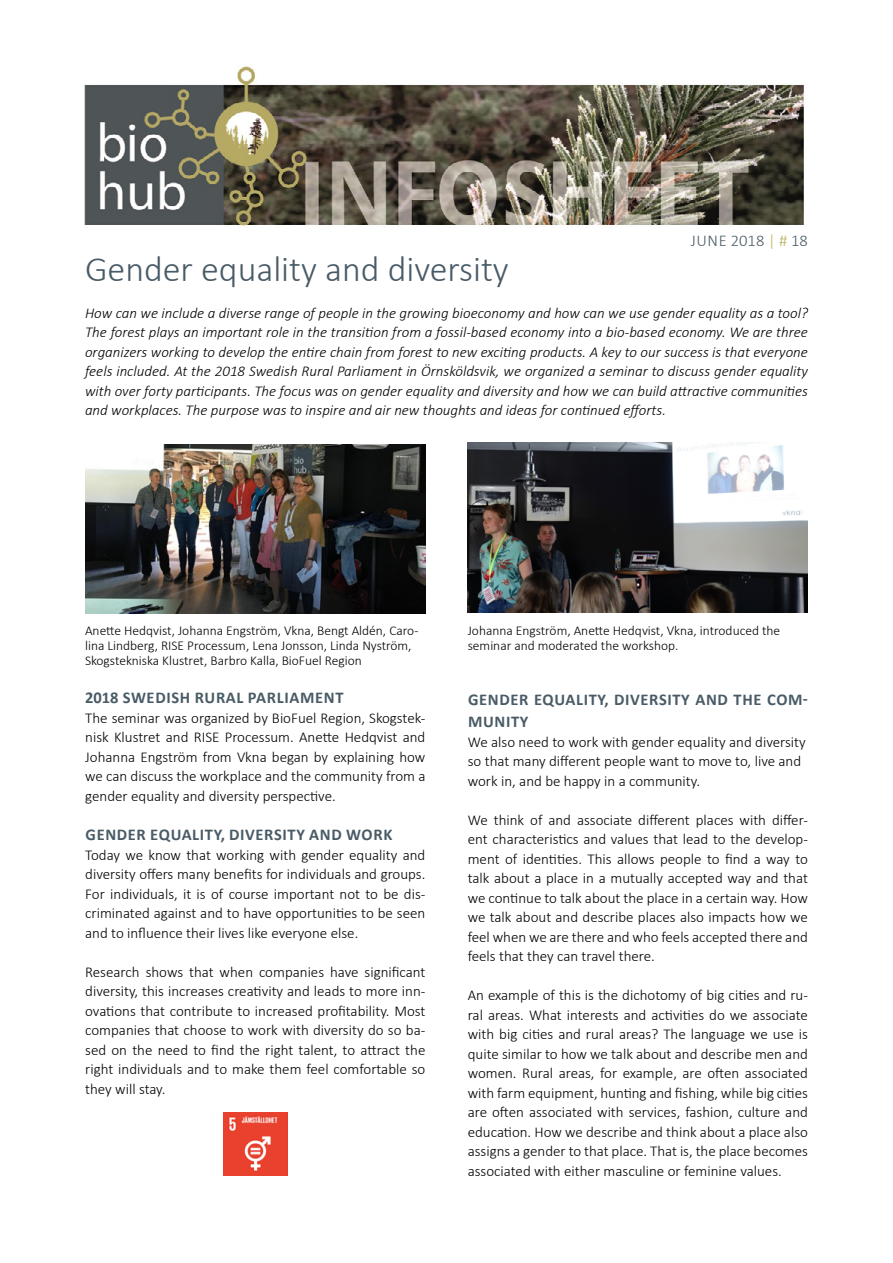
<style>
.page{position:relative;width:893px;height:1263px;background:#fff}
.page>*{position:absolute;margin:0;border:0;box-sizing:border-box;transform-origin:0 0}
.t1{font:300 36px "Calibri";color:#495b66}
.t2{font:700 16.5px/22.5px "Calibri";letter-spacing:.04em;color:#495b66}
.t3{font:300 16.5px "Calibri";color:#495b66}
.t4{font:300 15px/19.5px "Calibri";color:#000;text-align:justify}
.t5{font:italic 300 15px/19.5px "Calibri";color:#000;text-align:justify}
.t6{font:300 13.5px/15px "Calibri";color:#000}
.s1{color:#c0b461}
</style>
<div class="page">
<img style="left:84px;top:66px;width:720px;height:160px">
<img style="left:85px;top:444px;width:340px;height:169px">
<img style="left:468px;top:442px;width:340px;height:170px">
<img style="left:223px;top:1112px;width:64px;height:64px">
<p class="t3" style="left:691px;top:230px;width:119px">JUNE 2018 <span class="s1">| #</span> 18</p>
<h1 class="t1" style="left:85px;top:247px;width:425px">Gender equality and diversity</h1>
<p class="t5" style="left:85px;top:303px;width:724px">How can we include a diverse range of people in the growing bioeconomy and how can we use gender equality as a tool?<br>The forest plays an important role in the transition from a fossil-based economy into a bio-based economy. We are three organizers working to develop the entire chain from forest to new exciting products. A key to our success is that everyone feels included. At the 2018 Swedish Rural Parliament in Örnsköldsvik, we organized a seminar to discuss gender equality with over forty participants. The focus was on gender equality and diversity and how we can build attractive communities and workplaces. The purpose was to inspire and air new thoughts and ideas for continued efforts.</p>
<p class="t6" style="left:85px;top:622px;width:335px">Anette Hedqvist, Johanna Engström, Vkna, Bengt Aldén, Caro&shy;lina Lindberg, RISE Processum, Lena Jonsson, Linda Nyström,<br>Skogstekniska Klustret, Barbro Kalla, BioFuel Region</p>
<p class="t2" style="left:85px;top:686px;width:260px">2018 SWEDISH RURAL PARLIAMENT</p>
<p class="t4" style="left:85px;top:708px;width:342px">The seminar was organized by BioFuel Region, Skogstek&shy;nisk Klustret and RISE Processum. Anette Hedqvist and Johanna Engström from Vkna began by explaining how we can discuss the workplace and the community from a gender equality and diversity perspective.</p>
<p class="t2" style="left:86px;top:823px;width:308px">GENDER EQUALITY, DIVERSITY AND WORK</p>
<p class="t4" style="left:85px;top:845px;width:342px">Today we know that working with gender equality and diversity offers many benefits for individuals and groups.<br>For individuals, it is of course important not to be dis&shy;criminated against and to have opportunities to be seen and to influence their lives like everyone else.</p>
<p class="t4" style="left:85px;top:962px;width:342px">Research shows that when companies have significant diversity, this increases creativity and leads to more inn&shy;ovations that contribute to increased profitability. Most companies that choose to work with diversity do so ba&shy;sed on the need to find the right talent, to attract the right individuals and to make them feel comfortable so they will stay.</p>
<p class="t6" style="left:468px;top:622px;width:314px">Johanna Engström, Anette Hedqvist, Vkna, introduced the seminar and moderated the workshop.</p>
<p class="t2" style="left:468px;top:688px;width:341px">GENDER EQUALITY, DIVERSITY AND THE COM-<br>MUNITY</p>
<p class="t4" style="left:468px;top:732px;width:339px;text-align:left">We also need to work with gender equality and diversity so that many different people want to move to, live and work in, and be happy in a community.</p>
<p class="t4" style="left:468px;top:810px;width:342px">We think of and associate different places with differ&shy;ent characteristics and values that lead to the develop&shy;ment of identities. This allows people to find a way to talk about a place in a mutually accepted way and that we continue to talk about the place in a certain way. How we talk about and describe places also impacts how we feel when we are there and who feels accepted there and feels that they can travel there.</p>
<p class="t4" style="left:468px;top:985px;width:342px">An example of this is the dichotomy of big cities and ru&shy;ral areas. What interests and activities do we associate with big cities and rural areas? The language we use is quite similar to how we talk about and describe men and women. Rural areas, for example, are often associated with farm equipment, hunting and fishing, while big cities are often associated with services, fashion, culture and education. How we describe and think about a place also assigns a gender to that place. That is, the place becomes associated with either masculine or feminine values.</p>
</div>
